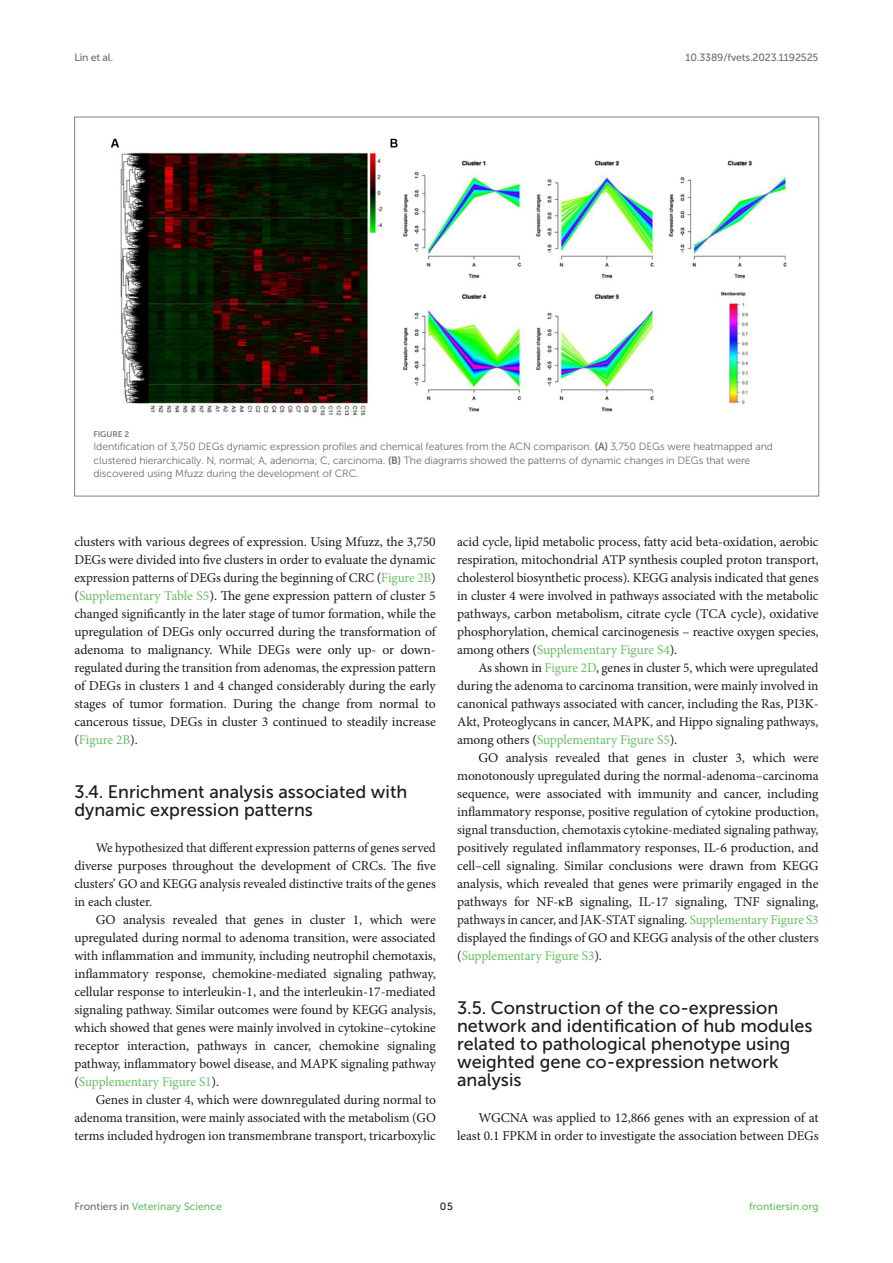
<style>
.page{position:relative;width:893px;height:1263px;background:#fff}
.page>*{position:absolute;margin:0;border:0;box-sizing:border-box;transform-origin:0 0}
.HEAD_2{font:18px/18px "Museo Sans 500";color:#1b1c1b}
.TEXT{font:13.5px/18px "Minion Pro";letter-spacing:-.005em;color:#1b1c1b;text-align:justify}
.TEXT_FLUSH{font:13.5px/18px "Minion Pro";letter-spacing:-.005em;color:#1b1c1b;text-align:justify}
.FIG_LEG{font:10.5px/13.5px "Museo Sans 300";letter-spacing:-.01em;color:#706f70}
.t1{font:10.5px "Museo Sans 500";color:#65c161}
.t2{font:10.5px "Museo Sans 500";letter-spacing:-.015em;color:#706f70}
.t3{font:10.5px "Museo Sans 500";color:#1b1c1b}
.FIG_HD{font:8.25px "Museo Sans 700";letter-spacing:-.01em;color:#7e7f7f}
.s1{font-family:"Museo Sans 700"}
.s2{color:#65c161}
.s3{font-family:"STIX General"}
.s4{color:#706f70}
</style>
<div class="page">
<img style="left:110px;top:138px;width:677px;height:278px">
<p class="t2" style="left:74px;top:51px;width:40px">Lin et al.</p>
<p class="t2" style="left:686px;top:51px;width:134px">10.3389/fvets.2023.1192525</p>
<p class="FIG_HD" style="left:94px;top:429px;width:37px">FIGURE 2</p>
<p class="FIG_LEG" style="left:94px;top:440px;width:681px">Identification of 3,750 DEGs dynamic expression profiles and chemical features from the ACN comparison. <span class="s1">(A)</span> 3,750 DEGs were heatmapped and clustered hierarchically. N, normal; A, adenoma; C, carcinoma. <span class="s1">(B)</span> The diagrams showed the patterns of dynamic changes in DEGs that were discovered using Mfuzz during the development of CRC.</p>
<p class="TEXT_FLUSH" style="left:74px;top:533px;width:363px">clusters with various degrees of expression. Using Mfuzz, the 3,750<br>DEGs were divided into five clusters in order to evaluate the dynamic expression patterns of DEGs during the beginning of CRC (<span class="s2">Figure 2B</span>) (<span class="s2">Supplementary Table S5</span>). The gene expression pattern of cluster 5 changed significantly in the later stage of tumor formation, while the upregulation of DEGs only occurred during the transformation of adenoma to malignancy. While DEGs were only up- or down&shy;regulated during the transition from adenomas, the expression pattern of DEGs in clusters 1 and 4 changed considerably during the early stages of tumor formation. During the change from normal to cancerous tissue, DEGs in cluster 3 continued to steadily increase (<span class="s2">Figure 2B</span>).</p>
<p class="HEAD_2" style="left:74px;top:783px;width:334px">3.4. Enrichment analysis associated with dynamic expression patterns</p>
<p class="TEXT_FLUSH" style="left:74px;top:839px;width:363px;text-indent:21px">We hypothesized that different expression patterns of genes served diverse purposes throughout the development of CRCs. The five clusters’ GO and KEGG analysis revealed distinctive traits of the genes in each cluster.</p>
<p class="TEXT" style="left:74px;top:911px;width:363px;text-indent:21px">GO analysis revealed that genes in cluster 1, which were upregulated during normal to adenoma transition, were associated with inflammation and immunity, including neutrophil chemotaxis, inflammatory response, chemokine-mediated signaling pathway, cellular response to interleukin-1, and the interleukin-17-mediated signaling pathway. Similar outcomes were found by KEGG analysis, which showed that genes were mainly involved in cytokine–cytokine receptor interaction, pathways in cancer, chemokine signaling pathway, inflammatory bowel disease, and MAPK signaling pathway (<span class="s2">Supplementary Figure S1</span>).</p>
<p class="TEXT" style="left:74px;top:1091px;width:363px;text-indent:21px">Genes in cluster 4, which were downregulated during normal to adenoma transition, were mainly associated with the metabolism (GO terms included hydrogen ion transmembrane transport, tricarboxylic</p>
<p class="TEXT" style="left:457px;top:533px;width:363px">acid cycle, lipid metabolic process, fatty acid beta-oxidation, aerobic respiration, mitochondrial ATP synthesis coupled proton transport, cholesterol biosynthetic process). KEGG analysis indicated that genes in cluster 4 were involved in pathways associated with the metabolic pathways, carbon metabolism, citrate cycle (TCA cycle), oxidative phosphorylation, chemical carcinogenesis – reactive oxygen species, among others (<span class="s2">Supplementary Figure S4</span>).</p>
<p class="TEXT" style="left:457px;top:659px;width:363px;text-indent:21px">As shown in <span class="s2">Figure 2D</span>, genes in cluster 5, which were upregulated during the adenoma to carcinoma transition, were mainly involved in canonical pathways associated with cancer, including the Ras, PI3K-Akt, Proteoglycans in cancer, MAPK, and Hippo signaling pathways, among others (<span class="s2">Supplementary Figure S5</span>).</p>
<p class="TEXT" style="left:457px;top:749px;width:363px;text-indent:21px">GO analysis revealed that genes in cluster 3, which were monotonously upregulated during the normal-adenoma–carcinoma sequence, were associated with immunity and cancer, including inflammatory response, positive regulation of cytokine production, signal transduction, chemotaxis cytokine-mediated signaling pathway, positively regulated inflammatory responses, IL-6 production, and cell–cell signaling. Similar conclusions were drawn from KEGG analysis, which revealed that genes were primarily engaged in the pathways for NF-<span class="s3">κ</span>B signaling, IL-17 signaling, TNF signaling, pathways in cancer, and JAK-STAT signaling. <span class="s2">Supplementary Figure S3 </span>displayed the findings of GO and KEGG analysis of the other clusters (<span class="s2">Supplementary Figure S3</span>).</p>
<p class="HEAD_2" style="left:457px;top:999px;width:357px">3.5. Construction of the co-expression network and identification of hub modules related to pathological phenotype using weighted gene co-expression network analysis</p>
<p class="TEXT_FLUSH" style="left:457px;top:1109px;width:363px;text-align:right">WGCNA was applied to 12,866 genes with an expression of at least 0.1 FPKM in order to investigate the association between DEGs</p>
<p class="t1" style="left:74px;top:1200px;width:149px"><span class="s4">Frontiers in</span> Veterinary Science</p>
<p class="t3" style="left:440px;top:1200px;width:14px">05</p>
<p class="t1" style="left:749px;top:1200px;width:71px">frontiersin.org</p>
</div>
